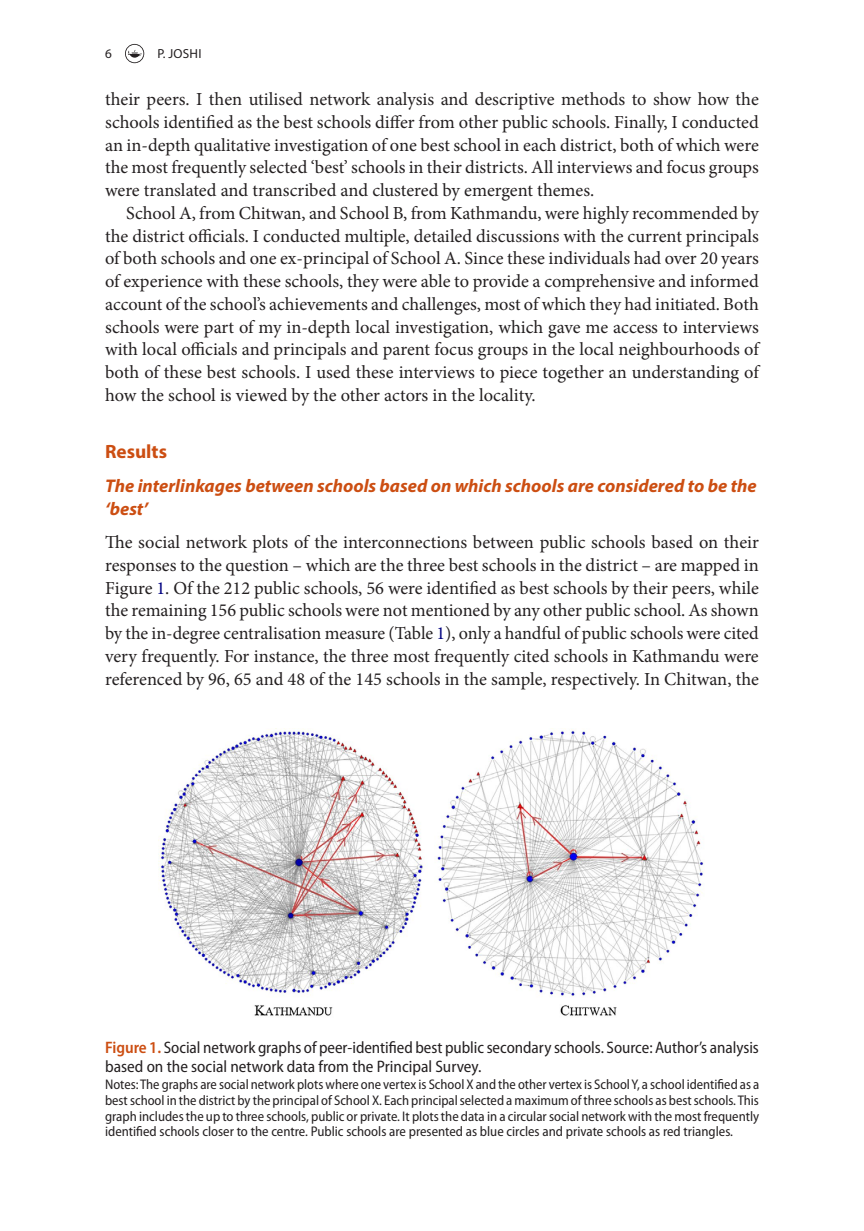
<style>
.page{position:relative;width:864px;height:1231px;background:#fff}
.page>*{position:absolute;margin:0;border:0;box-sizing:border-box;transform-origin:0 0}
.t1{font:700 19.25px "Myriad Pro";color:#cc4e12}
.t2{font:18.38px/22.8px "Minion Pro";letter-spacing:-.005em;color:#231f20;text-align:justify}
.t3{font:italic 700 18.38px/22.8px "Myriad Pro";color:#cc4e12}
.t4{font:semi-condensed 16.62px/19.2px "Myriad Pro";color:#231f20}
.t5{font:semi-condensed 14px/15.8px "Myriad Pro";color:#231f20;text-align:justify}
.t6{font:13.12px "Myriad Pro";letter-spacing:.02em;color:#231f20}
.s1{color:#000080}
.s2{font-weight:600;color:#cc4e12}
</style>
<div class="page">
<svg style="left:125px;top:44px;width:19px;height:19px"></svg>
<img style="left:159px;top:728px;width:545px;height:288px">
<p class="t6" style="left:105px;top:45px;width:8px">6</p>
<p class="t6" style="left:157px;top:45px;width:46px">P. JOSHI</p>
<p class="t2" style="left:105px;top:88px;width:655px">their peers. I then utilised network analysis and descriptive methods to show how the schools identified as the best schools differ from other public schools. Finally, I conducted an in-depth qualitative investigation of one best school in each district, both of which were the most frequently selected ‘best’ schools in their districts. All interviews and focus groups were translated and transcribed and clustered by emergent themes.</p>
<p class="t2" style="left:105px;top:202px;width:655px;text-indent:21px">School A, from Chitwan, and School B, from Kathmandu, were highly recommended by the district officials. I conducted multiple, detailed discussions with the current principals of both schools and one ex-principal of School A. Since these individuals had over 20 years of experience with these schools, they were able to provide a comprehensive and informed account of the school’s achievements and challenges, most of which they had initiated. Both schools were part of my in-depth local investigation, which gave me access to interviews with local officials and principals and parent focus groups in the local neighbourhoods of both of these best schools. I used these interviews to piece together an understanding of how the school is viewed by the other actors in the locality.</p>
<p class="t1" style="left:105px;top:439px;width:63px">Results</p>
<p class="t3" style="left:105px;top:474px;width:652px">The interlinkages between schools based on which schools are considered to be the ‘best’</p>
<p class="t2" style="left:105px;top:531px;width:655px">The social network plots of the interconnections between public schools based on their responses to the question – which are the three best schools in the district – are mapped in Figure <span class="s1">1</span>. Of the 212 public schools, 56 were identified as best schools by their peers, while the remaining 156 public schools were not mentioned by any other public school. As shown by the in-degree centralisation measure (Table <span class="s1">1</span>), only a handful of public schools were cited very frequently. For instance, the three most frequently cited schools in Kathmandu were referenced by 96, 65 and 48 of the 145 schools in the sample, respectively. In Chitwan, the</p>
<p class="t4" style="left:105px;top:1038px;width:655px"><span class="s2">Figure 1.</span> Social network graphs of peer-identified best public secondary schools. Source: Author’s analysis based on the social network data from the Principal Survey.</p>
<p class="t5" style="left:105px;top:1076px;width:655px">Notes: The graphs are social network plots where one vertex is School X and the other vertex is School Y, a school identified as a best school in the district by the principal of School X. Each principal selected a maximum of three schools as best schools. This graph includes the up to three schools, public or private. It plots the data in a circular social network with the most frequently identified schools closer to the centre. Public schools are presented as blue circles and private schools as red triangles.</p>
</div>
